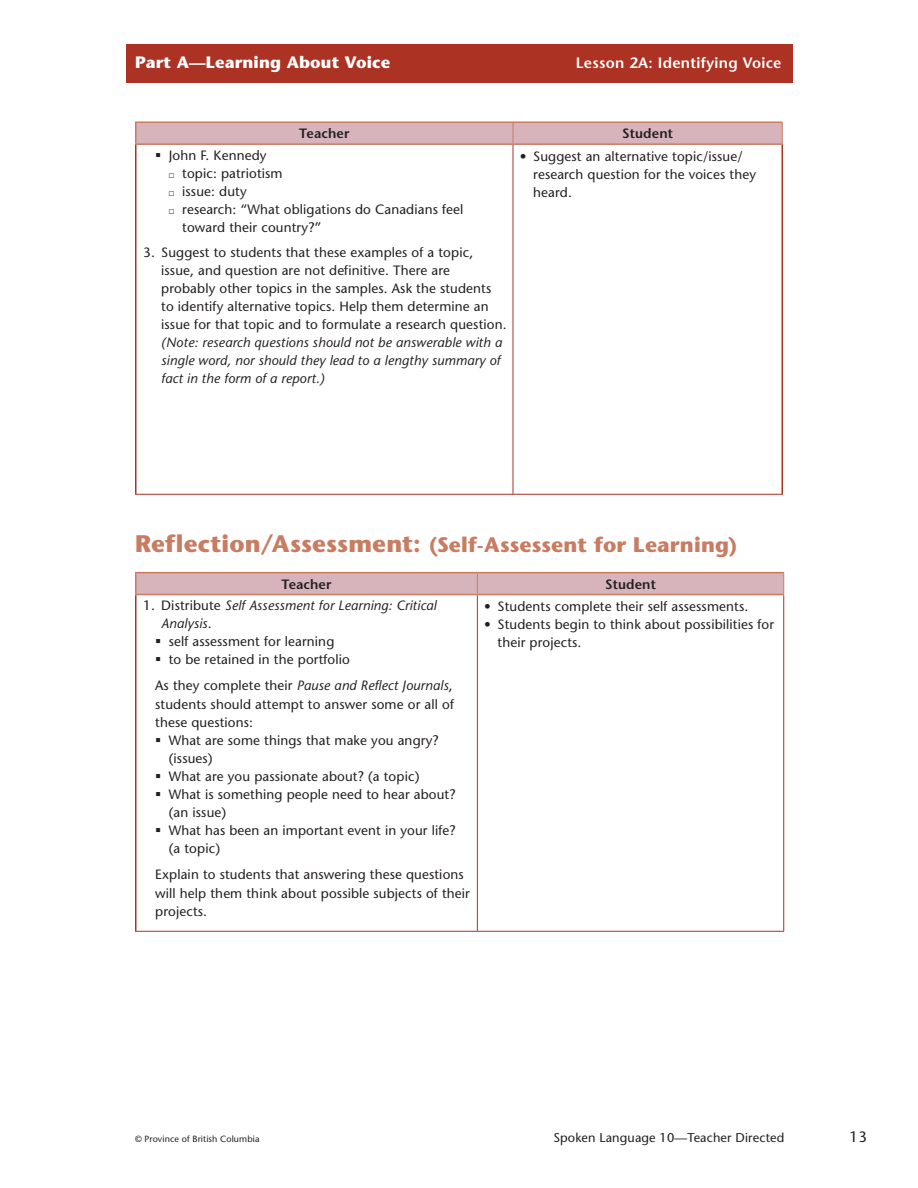
<style>
.page{position:relative;width:918px;height:1188px;background:#fff}
.page>*{position:absolute;margin:0;border:0;box-sizing:border-box;transform-origin:0 0}
.t1{font:700 21px "Stone Sans Std";letter-spacing:.01em;color:#c87c61}
.t2{font:700 16.5px "Stone Sans Std";letter-spacing:.01em;color:#fff}
.t3{font:600 15px "Stone Sans Std";letter-spacing:.02em;color:#fff}
.t4{font:500 15px "Stone Sans Std";color:#231f20}
.Table_Text{font:500 13.5px/18px "Stone Sans Std";letter-spacing:.01em;color:#231f20}
.t5{font:italic 500 13.5px/18px "Stone Sans Std";letter-spacing:.01em;color:#231f20}
.Table_Text-2{font:600 13.5px "Stone Sans Std";letter-spacing:.01em;color:#231f20}
.t6{font:500 12.75px "Stone Sans Std";letter-spacing:.01em;color:#231f20}
.t7{font:500 9px "Stone Sans Std";letter-spacing:.01em;color:#231f20}
.s1{font-style:italic}
.s2{font-size:24px}
.s3{font-style:normal}
</style>
<div class="page">
<div style="left:127px;top:44px;width:666px;height:39px;background:#ac3223"></div>
<div style="left:135px;top:122px;width:648px;height:21px;background:#d7b3bb"></div>
<hr style="left:135px;top:143px;width:378px;height:2px;background:#c87c61">
<hr style="left:513px;top:143px;width:270px;height:2px;background:#c87c61">
<hr style="left:135px;top:145px;width:1px;height:349px;background:#ac3223">
<hr style="left:782px;top:145px;width:1px;height:349px;background:#ac3223">
<hr style="left:513px;top:145px;width:1px;height:349px;background:#ac3223">
<hr style="left:135px;top:494px;width:378px;height:1px;background:#ac3223">
<hr style="left:513px;top:494px;width:270px;height:1px;background:#ac3223">
<hr style="left:135px;top:572px;width:342px;height:1px;background:#c87c61">
<hr style="left:477px;top:572px;width:307px;height:1px;background:#c87c61">
<svg style="left:135px;top:573px;width:649px;height:21px;background:#d6b1b8"></svg>
<hr style="left:135px;top:594px;width:342px;height:1px;background:#c87c61">
<hr style="left:477px;top:594px;width:307px;height:1px;background:#c87c61">
<hr style="left:135px;top:595px;width:1px;height:336px;background:#ac3223">
<hr style="left:477px;top:595px;width:1px;height:336px;background:#ac3223">
<hr style="left:783px;top:595px;width:1px;height:336px;background:#ac3223">
<hr style="left:135px;top:931px;width:342px;height:1px;background:#ac3223">
<hr style="left:477px;top:931px;width:307px;height:1px;background:#ac3223">
<p class="t2" style="left:135px;top:52px;width:257px">Part A—Learning About Voice</p>
<p class="t3" style="left:576px;top:54px;width:207px">Lesson 2A: Identifying Voice</p>
<p class="Table_Text-2" style="left:299px;top:125px;width:52px">Teacher</p>
<p class="Table_Text-2" style="left:622px;top:125px;width:52px">Student</p>
<p class="Table_Text" style="left:169px;top:146px;width:99px">John F. Kennedy</p>
<p class="Table_Text" style="left:182px;top:164px;width:102px">topic: patriotism</p>
<p class="Table_Text" style="left:182px;top:182px;width:66px">issue: duty</p>
<p class="Table_Text" style="left:182px;top:200px;width:283px">research: “What obligations do Canadians feel toward their country?”</p>
<p class="Table_Text" style="left:161px;top:243px;width:345px;text-indent:-18px">3. Suggest to students that these examples of a topic, issue, and question are not definitive. There are probably other topics in the samples. Ask the students to identify alternative topics. Help them determine an issue for that topic and to formulate a research question. <span class="s1">(Note: research questions should not be answerable with a single word, nor should they lead to a lengthy summary of fact in the form of a report.)</span></p>
<p class="Table_Text" style="left:533px;top:147px;width:224px;text-indent:-14px">• Suggest an alternative topic/issue/ research question for the voices they heard.</p>
<h2 class="t1" style="left:135px;top:533px;width:604px"><span class="s2">Reflection/Assessment:</span> (Self-Assessent for Learning)</h2>
<p class="Table_Text-2" style="left:282px;top:576px;width:52px">Teacher</p>
<p class="Table_Text-2" style="left:605px;top:576px;width:52px">Student</p>
<p class="t5" style="left:161px;top:597px;width:277px;text-indent:-18px"><span class="s3">1. Distribute</span> Self Assessment for Learning: Critical<br>Analysis<span class="s3">.</span></p>
<p class="Table_Text" style="left:169px;top:633px;width:167px">self assessment for learning</p>
<p class="Table_Text" style="left:169px;top:651px;width:183px">to be retained in the portfolio</p>
<p class="Table_Text" style="left:155px;top:676px;width:300px;line-height:18.8px;text-align:justify">As they complete their <span class="s1">Pause and Reflect Journals</span>, students should attempt to answer some or all of these questions:</p>
<p class="Table_Text" style="left:169px;top:732px;width:272px">What are some things that make you angry? (issues)</p>
<p class="Table_Text" style="left:169px;top:768px;width:252px">What are you passionate about? (a topic)</p>
<p class="Table_Text" style="left:169px;top:786px;width:288px">What is something people need to hear about? (an issue)</p>
<p class="Table_Text" style="left:169px;top:822px;width:289px">What has been an important event in your life? (a topic)</p>
<p class="Table_Text" style="left:155px;top:865px;width:316px;line-height:18.8px">Explain to students that answering these questions will help them think about possible subjects of their projects.</p>
<p class="Table_Text" style="left:484px;top:598px;width:264px">• Students complete their self assessments.</p>
<p class="Table_Text" style="left:498px;top:616px;width:278px;text-indent:-14px">• Students begin to think about possibilities for their projects.</p>
<p class="t7" style="left:135px;top:1133px;width:126px">© Province of British Columbia</p>
<p class="t6" style="left:553px;top:1129px;width:232px">Spoken Language 10—Teacher Directed</p>
<p class="t4" style="left:850px;top:1127px;width:19px">13</p>
</div>
